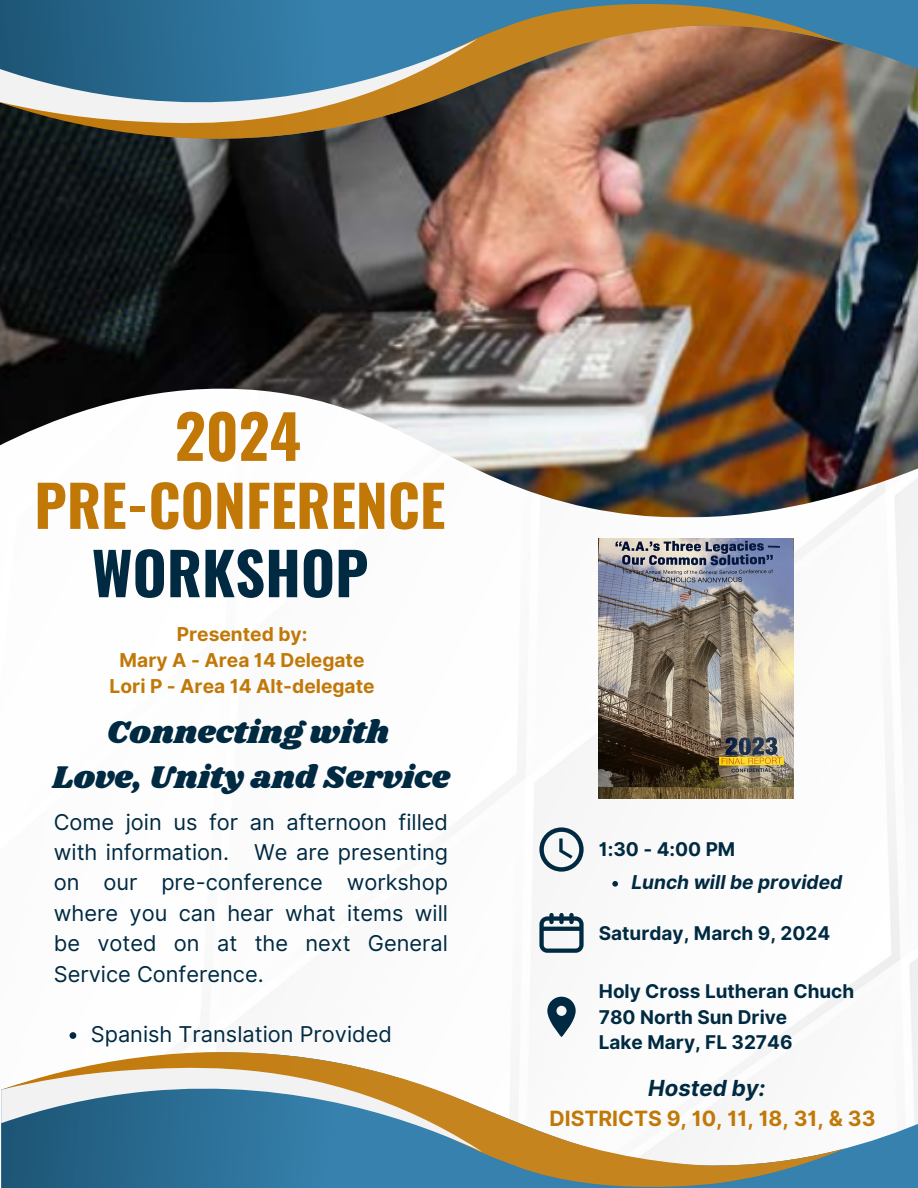
<style>
.page{position:relative;width:918px;height:1188px;background:#fff}
.page>*{position:absolute;margin:0;border:0;box-sizing:border-box;transform-origin:0 0}
.t1{font:700 60px "Oswald";color:#c17807}
.t2{font:700 58.5px "Oswald";color:#002a42}
.t3{font:700 57px "Oswald";color:#c17807}
.t4{font:32.55px "Shrikhand";color:#002a42}
.t5{font:italic 700 22.2px "Inter";color:#002a42}
.t6{font:21.75px/30.3px "Inter";color:#002a42;text-align:justify}
.t7{font:700 21px "Inter";color:#c17807}
.t8{font:700 19.2px "Inter";color:#c17807}
.t9{font:italic 700 19.2px "Inter";color:#002a42}
.t10{font:700 18.9px "Inter";color:#002a42}
</style>
<div class="page">
<img style="left:69px;top:518px;width:849px;height:525px">
<img style="left:0;top:148px;width:918px;height:370px">
<svg style="left:845px;top:1043px;width:73px;height:145px"></svg>
<svg style="left:1px;top:1036px;width:844px;height:152px"></svg>
<svg style="left:1px;top:1062px;width:482px;height:90px"></svg>
<svg style="left:840px;top:0;width:78px;height:148px;background:#5d747d"></svg>
<img style="left:0;top:0;width:840px;height:155px">
<svg style="left:0;top:39px;width:478px;height:90px"></svg>
<svg style="left:539px;top:913px;width:44px;height:39px"></svg>
<svg style="left:539px;top:827px;width:44px;height:44px"></svg>
<svg style="left:547px;top:997px;width:28px;height:40px"></svg>
<img style="left:599px;top:538px;width:194px;height:260px">
<svg style="left:70px;top:1032px;width:6px;height:7px"></svg>
<svg style="left:612px;top:881px;width:6px;height:6px"></svg>
<p class="t1" style="left:175px;top:389px;width:128px">2024</p>
<p class="t3" style="left:34px;top:461px;width:413px">PRE-CONFERENCE</p>
<p class="t2" style="left:92px;top:527px;width:278px">WORKSHOP</p>
<p class="t8" style="left:177px;top:623px;width:132px">Presented by:</p>
<p class="t8" style="left:120px;top:649px;width:246px">Mary A - Area 14 Delegate</p>
<p class="t8" style="left:110px;top:674px;width:266px">Lori P - Area 14 Alt-delegate</p>
<p class="t4" style="left:107px;top:709px;width:284px">Connecting with</p>
<p class="t4" style="left:53px;top:754px;width:399px">Love, Unity and Service</p>
<p class="t6" style="left:54px;top:807px;width:396px">Come join us for an afternoon filled with information. We are presenting on our pre-conference workshop where you can hear what items will be voted on at the next General Service Conference.</p>
<p class="t6" style="left:91px;top:1019px;width:303px">Spanish Translation Provided</p>
<p class="t10" style="left:599px;top:838px;width:138px">1:30 - 4:00 PM</p>
<p class="t9" style="left:631px;top:870px;width:212px">Lunch will be provided</p>
<p class="t10" style="left:599px;top:921px;width:233px">Saturday, March 9, 2024</p>
<p class="t10" style="left:599px;top:980px;width:257px">Holy Cross Lutheran Chuch</p>
<p class="t10" style="left:599px;top:1005px;width:190px">780 North Sun Drive</p>
<p class="t10" style="left:599px;top:1031px;width:195px">Lake Mary, FL 32746</p>
<p class="t5" style="left:648px;top:1074px;width:119px">Hosted by:</p>
<p class="t7" style="left:550px;top:1106px;width:328px">DISTRICTS 9, 10, 11, 18, 31, &amp; 33</p>
</div>
